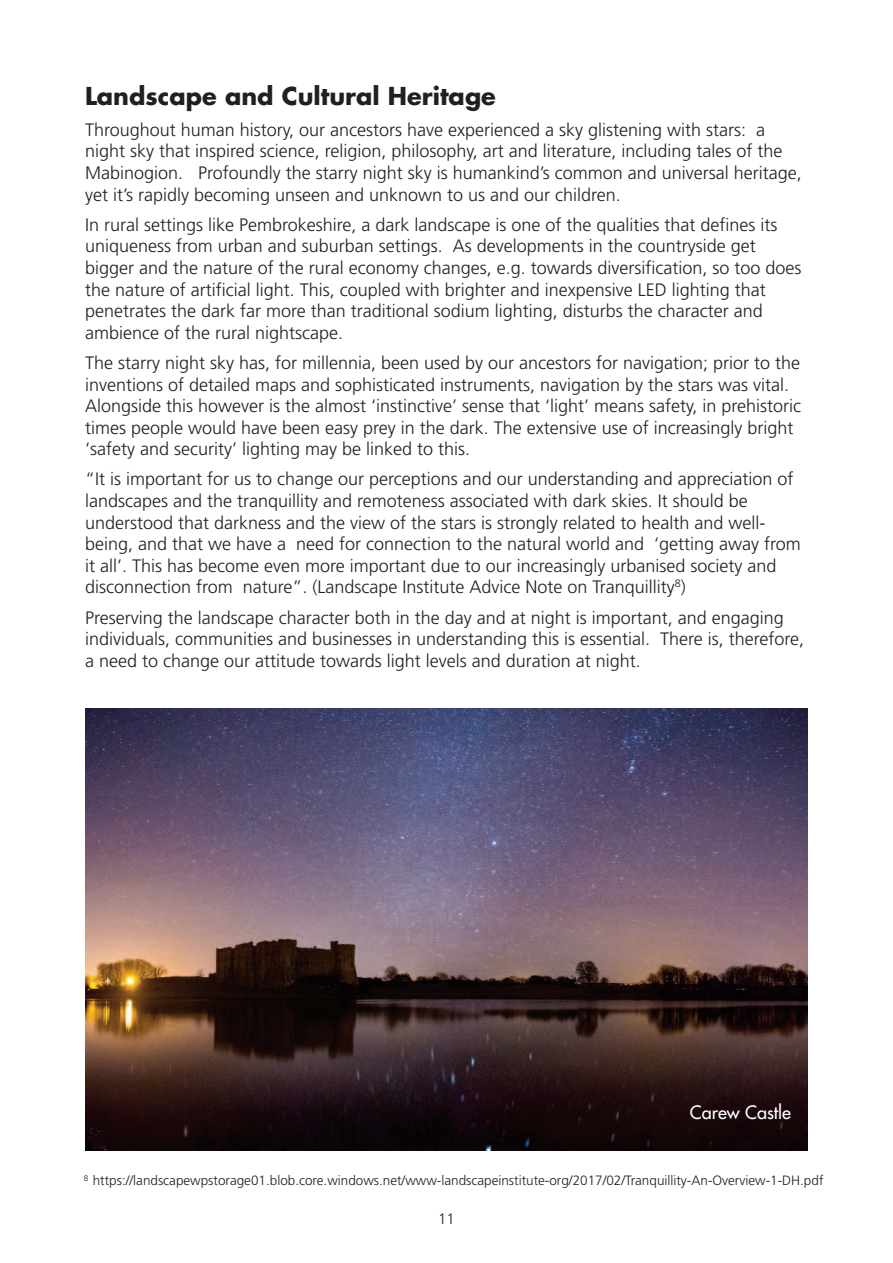
<style>
.page{position:relative;width:893px;height:1263px;background:#fff}
.page>*{position:absolute;margin:0;border:0;box-sizing:border-box;transform-origin:0 0}
.t1{font:700 24px "Futura Std";color:#231f20}
.t2{font:300 18px/21.6px "Frutiger";color:#231f20}
.t3{font:500 18px "Futura Std";color:#fff}
.t4{font:300 15px "Frutiger";color:#231f20}
.t5{font:300 13.5px "Frutiger";color:#231f20}
</style>
<div class="page">
<img style="left:85px;top:708px;width:723px;height:442px">
<h1 class="t1" style="left:85px;top:85px;width:412px">Landscape and Cultural Heritage</h1>
<p class="t2" style="left:85px;top:120px;width:718px">Throughout human history, our ancestors have experienced a sky glistening with stars: a night sky that inspired science, religion, philosophy, art and literature, including tales of the Mabinogion. Profoundly the starry night sky is humankind’s common and universal heritage, yet it’s rapidly becoming unseen and unknown to us and our children.</p>
<p class="t2" style="left:85px;top:215px;width:718px">In rural settings like Pembrokeshire, a dark landscape is one of the qualities that defines its uniqueness from urban and suburban settings. As developments in the countryside get bigger and the nature of the rural economy changes, e.g. towards diversification, so too does the nature of artificial light. This, coupled with brighter and inexpensive LED lighting that penetrates the dark far more than traditional sodium lighting, disturbs the character and ambience of the rural nightscape.</p>
<p class="t2" style="left:85px;top:353px;width:718px">The starry night sky has, for millennia, been used by our ancestors for navigation; prior to the inventions of detailed maps and sophisticated instruments, navigation by the stars was vital.<br>Alongside this however is the almost ‘instinctive’ sense that ‘light’ means safety, in prehistoric times people would have been easy prey in the dark. The extensive use of increasingly bright ‘safety and security’ lighting may be linked to this.</p>
<p class="t2" style="left:85px;top:470px;width:717px">“It is important for us to change our perceptions and our understanding and appreciation of landscapes and the tranquillity and remoteness associated with dark skies. It should be understood that darkness and the view of the stars is strongly related to health and well&shy;being, and that we have a need for connection to the natural world and ‘getting away from it all’. This has become even more important due to our increasingly urbanised society and disconnection from nature”. (Landscape Institute Advice Note on Tranquillity<sup>8</sup>)</p>
<p class="t2" style="left:85px;top:608px;width:721px">Preserving the landscape character both in the day and at night is important, and engaging individuals, communities and businesses in understanding this is essential. There is, therefore, a need to change our attitude towards light levels and duration at night.</p>
<p class="t3" style="left:690px;top:1103px;width:103px">Carew Castle</p>
<p class="t5" style="left:84px;top:1175px;width:741px"><sup>8</sup> https://landscapewpstorage01.blob.core.windows.net/www-landscapeinstitute-org/2017/02/Tranquillity-An-Overview-1-DH.pdf</p>
<p class="t4" style="left:438px;top:1212px;width:18px">11</p>
</div>
